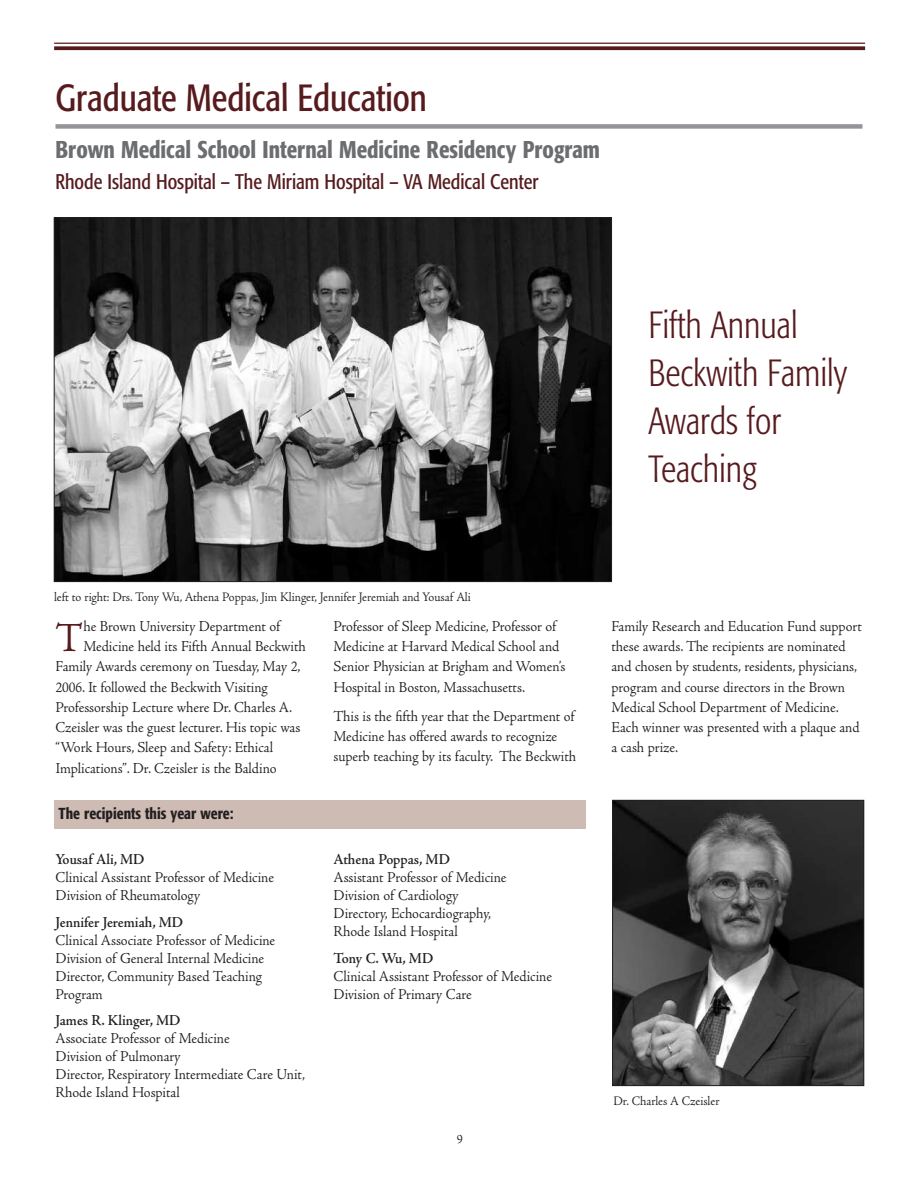
<style>
.page{position:relative;width:918px;height:1188px;background:#fff}
.page>*{position:absolute;margin:0;border:0;box-sizing:border-box;transform-origin:0 0}
.t1{font:43.05px "Adobe Jenson";color:#571b1e;scale:.95 1}
.t2{font:300 condensed 37.5px/48px "Formata";color:#571b1e;scale:.95 1}
.t3{font:condensed 37.5px "Formata";color:#571b1e;scale:.95 1}
.t4{font:500 condensed 24px "Formata";color:#6c6d70;scale:.95 1}
.t5{font:condensed 21px "Formata";color:#571b1e;scale:.95 1}
.t6{font:15.75px/20.2px "Adobe Jenson";letter-spacing:-.005em;color:#231f20;scale:.95 1}
.t7{font:600 15.75px "Adobe Jenson";letter-spacing:-.005em;color:#231f20;scale:.95 1}
.t8{font:500 condensed 15.75px "Formata";color:#231f20;scale:.95 1}
.t9{font:13.5px "Adobe Jenson";color:#231f20;scale:.95 1}
.t10{font:13.5px "Adobe Jenson";color:#231f20}
</style>
<div class="page">
<hr style="left:54px;top:43px;width:811px;height:1px;background:#571b1e">
<svg style="left:54px;top:46px;width:811px;height:4px;background:#662f32"></svg>
<img style="left:56px;top:220px;width:554px;height:360px">
<div style="left:56px;top:124px;width:806px;height:5px;background:#939598"></div>
<div style="left:54px;top:800px;width:531px;height:29px;background:#cebbb4"></div>
<img style="left:614px;top:802px;width:248px;height:282px">
<div style="left:612px;top:800px;width:252px;height:286px;border:1px solid #231f20"></div>
<h2 class="t3" style="left:56px;top:82px;width:392px">Graduate Medical Education</h2>
<h3 class="t4" style="left:56px;top:140px;width:575px">Brown Medical School Internal Medicine Residency Program</h3>
<h3 class="t5" style="left:56px;top:173px;width:510px">Rhode Island Hospital – The Miriam Hospital – VA Medical Center</h3>
<h2 class="t2" style="left:649px;top:304px;width:211px">Fifth Annual<br>Beckwith Family<br>Awards for<br>Teaching</h2>
<p class="t9" style="left:54px;top:592px;width:440px">left to right: Drs. Tony Wu, Athena Poppas, Jim Klinger, Jennifer Jeremiah and Yousaf Ali</p>
<h1 class="t1" style="left:56px;top:622px;width:31px">T</h1>
<p class="t6" style="left:83px;top:618px;width:209px">he Brown University Department of</p>
<p class="t6" style="left:83px;top:638px;width:236px">Medicine held its Fifth Annual Beckwith</p>
<p class="t6" style="left:55px;top:658px;width:260px">Family Awards ceremony on Tuesday, May 2,</p>
<p class="t6" style="left:55px;top:678px;width:225px">2006. It followed the Beckwith Visiting</p>
<p class="t6" style="left:55px;top:699px;width:251px">Professorship Lecture where Dr. Charles A.</p>
<p class="t6" style="left:55px;top:719px;width:259px">Czeisler was the guest lecturer. His topic was</p>
<p class="t6" style="left:55px;top:739px;width:231px">“Work Hours, Sleep and Safety: Ethical</p>
<p class="t6" style="left:55px;top:759px;width:234px">Implications”. Dr. Czeisler is the Baldino</p>
<p class="t8" style="left:58px;top:807px;width:186px">The recipients this year were:</p>
<p class="t7" style="left:56px;top:853px;width:95px">Yousaf Ali, MD</p>
<p class="t6" style="left:56px;top:870px;width:232px;line-height:18px">Clinical Assistant Professor of Medicine<br>Division of Rheumatology</p>
<p class="t7" style="left:56px;top:916px;width:136px">Jennifer Jeremiah, MD</p>
<p class="t6" style="left:56px;top:932px;width:233px;line-height:18px">Clinical Associate Professor of Medicine<br>Division of General Internal Medicine<br>Director, Community Based Teaching<br>Program</p>
<p class="t7" style="left:56px;top:1015px;width:133px">James R. Klinger, MD</p>
<p class="t6" style="left:56px;top:1031px;width:264px;line-height:18px">Associate Professor of Medicine<br>Division of Pulmonary<br>Director, Respiratory Intermediate Care Unit,<br>Rhode Island Hospital</p>
<p class="t6" style="left:333px;top:618px;width:246px">Professor of Sleep Medicine, Professor of Medicine at Harvard Medical School and Senior Physician at Brigham and Women’s Hospital in Boston, Massachusetts.</p>
<p class="t6" style="left:333px;top:707px;width:257px">This is the fifth year that the Department of<br>Medicine has offered awards to recognize superb teaching by its faculty. The Beckwith</p>
<p class="t7" style="left:333px;top:853px;width:124px">Athena Poppas, MD</p>
<p class="t6" style="left:333px;top:870px;width:184px;line-height:18px">Assistant Professor of Medicine<br>Division of Cardiology<br>Directory, Echocardiography,<br>Rhode Island Hospital</p>
<p class="t7" style="left:333px;top:952px;width:107px">Tony C. Wu, MD</p>
<p class="t6" style="left:333px;top:968px;width:232px;line-height:18px">Clinical Assistant Professor of Medicine<br>Division of Primary Care</p>
<p class="t10" style="left:457px;top:1134px;width:8px">9</p>
<p class="t6" style="left:611px;top:618px;width:265px">Family Research and Education Fund support these awards. The recipients are nominated and chosen by students, residents, physicians, program and course directors in the Brown Medical School Department of Medicine.<br>Each winner was presented with a plaque and a cash prize.</p>
<p class="t9" style="left:614px;top:1096px;width:113px">Dr. Charles A Czeisler</p>
</div>
